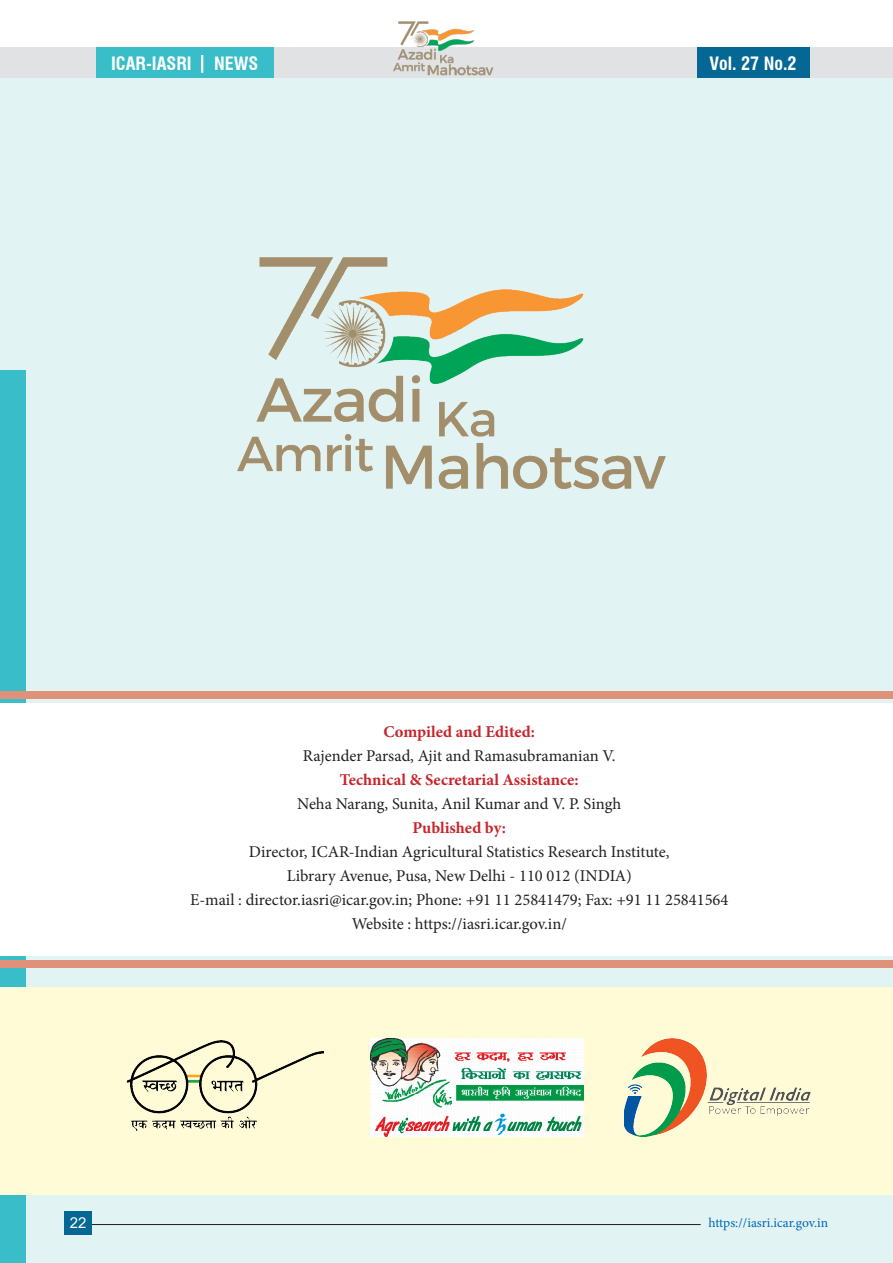
<style>
.page{position:relative;width:893px;height:1263px;background:#fff}
.page>*{position:absolute;margin:0;border:0;box-sizing:border-box;transform-origin:0 0}
.t1{font:700 condensed 18px "Swiss 721 BT";color:#fff}
.Running_text-final{font:16.5px "Minion Pro";color:#231f20}
.Running_text-final-2{font:700 16.5px "Minion Pro";color:#c8242b}
.t2{font:15px "Arial";color:#fff}
.t3{font:13.5px "Minion Pro";color:#0166b3}
</style>
<div class="page">
<div style="left:0;top:75px;width:893px;height:1188px;background:#e2f3f4"></div>
<hr style="left:84px;top:1224px;width:617px;height:1px;background:#231f20">
<div style="left:64px;top:1210px;width:28px;height:24px;background:#056794"></div>
<div style="left:0;top:47px;width:893px;height:31px;background:#e1e2e4"></div>
<div style="left:96px;top:47px;width:177px;height:31px;background:#39bdc9"></div>
<svg style="left:201px;top:55px;width:2px;height:18px"></svg>
<div style="left:697px;top:47px;width:113px;height:30px;background:#056794"></div>
<div style="left:0;top:370px;width:26px;height:893px;background:#39bdc9"></div>
<img style="left:393px;top:21px;width:101px;height:55px">
<div style="left:0;top:691px;width:893px;height:7px;background:#e09179"></div>
<div style="left:0;top:960px;width:893px;height:7px;background:#e09179"></div>
<div style="left:0;top:987px;width:893px;height:208px;background:#fffbd6"></div>
<img style="left:370px;top:1038px;width:214px;height:99px">
<img style="left:126px;top:1040px;width:198px;height:91px">
<img style="left:624px;top:1039px;width:186px;height:98px">
<div style="left:0;top:703px;width:893px;height:253px;background:#fff"></div>
<img style="left:237px;top:257px;width:429px;height:232px">
<p class="t1" style="left:111px;top:53px;width:149px">ICAR-IASRI NEWS</p>
<p class="t1" style="left:709px;top:53px;width:89px">Vol. 27 No.2</p>
<p class="Running_text-final-2" style="left:383px;top:720px;width:153px">Compiled and Edited:</p>
<p class="Running_text-final" style="left:303px;top:745px;width:314px">Rajender Parsad, Ajit and Ramasubramanian V.</p>
<p class="Running_text-final-2" style="left:340px;top:768px;width:240px">Technical &amp; Secretarial Assistance:</p>
<p class="Running_text-final" style="left:297px;top:793px;width:326px">Neha Narang, Sunita, Anil Kumar and V. P. Singh</p>
<p class="Running_text-final-2" style="left:412px;top:816px;width:95px">Published by:</p>
<p class="Running_text-final" style="left:249px;top:841px;width:422px">Director, ICAR-Indian Agricultural Statistics Research Institute,</p>
<p class="Running_text-final" style="left:287px;top:865px;width:347px">Library Avenue, Pusa, New Delhi - 110 012 (INDIA)</p>
<p class="Running_text-final" style="left:190px;top:889px;width:540px">E-mail : director.iasri@icar.gov.in; Phone: +91 11 25841479; Fax: +91 11 25841564</p>
<p class="Running_text-final" style="left:352px;top:913px;width:217px">Website : https://iasri.icar.gov.in/</p>
<p class="t2" style="left:70px;top:1212px;width:18px">22</p>
<p class="t3" style="left:708px;top:1213px;width:121px">https://iasri.icar.gov.in</p>
</div>
